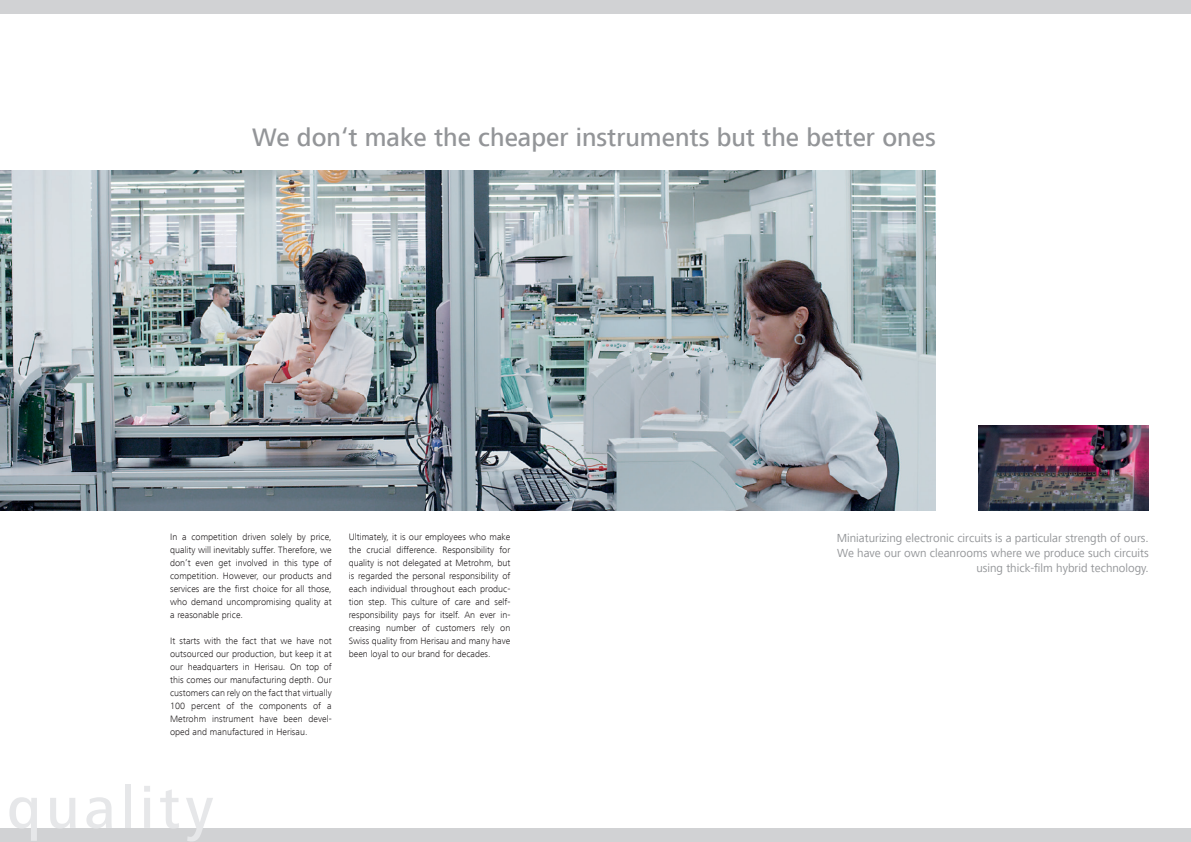
<style>
.page{position:relative;width:1191px;height:842px;background:#fff}
.page>*{position:absolute;margin:0;border:0;box-sizing:border-box;transform-origin:0 0}
.t1{font:500 60px "Frutiger Next LT";letter-spacing:.085em;color:#e6e7e9}
.t2{font:500 26px "Frutiger Next LT";color:#939598}
.t3{font:12px/15px "Frutiger Next LT";color:#939598;text-align:right}
.t4{font:300 9.5px/13px "Frutiger Next LT";color:#231f20;text-align:justify}
</style>
<div class="page">
<div style="left:0;top:0;width:595px;height:14px;background:#d1d2d4"></div>
<div style="left:0;top:828px;width:597px;height:14px;background:#d1d2d4"></div>
<div style="left:595px;top:0;width:596px;height:14px;background:#d1d2d4"></div>
<div style="left:595px;top:828px;width:596px;height:14px;background:#d1d2d4"></div>
<img style="left:0;top:170px;width:935px;height:340px">
<img style="left:978px;top:425px;width:170px;height:85px">
<h2 class="t2" style="left:252px;top:123px;width:685px">We don‘t make the cheaper instruments but the better ones</h2>
<p class="t4" style="left:170px;top:530px;width:163px">In a competition driven solely by price, quality will inevitably suffer. Therefore, we don’t even get involved in this type of competition. However, our products and services are the first choice for all those, who demand uncompromising quality at a reasonable price.</p>
<p class="t4" style="left:170px;top:634px;width:163px">It starts with the fact that we have not outsourced our production, but keep it at our headquarters in Herisau. On top of this comes our manufacturing depth. Our customers can rely on the fact that virtually 100 percent of the components of a Metrohm instrument have been devel&shy;oped and manufactured in Herisau.</p>
<p class="t4" style="left:349px;top:530px;width:163px">Ultimately, it is our employees who make the crucial difference. Responsibility for quality is not delegated at Metrohm, but is regarded the personal responsibility of each individual throughout each produc&shy;tion step. This culture of care and self&shy;responsibility pays for itself. An ever in&shy;creasing number of customers rely on Swiss quality from Herisau and many have been loyal to our brand for decades.</p>
<h1 class="t1" style="left:7px;top:774px;width:208px">quality</h1>
<p class="t3" style="left:836px;top:530px;width:314px">Miniaturizing electronic circuits is a particular strength of ours.<br>We have our own cleanrooms where we produce such circuits using thick-film hybrid technology.</p>
</div>
